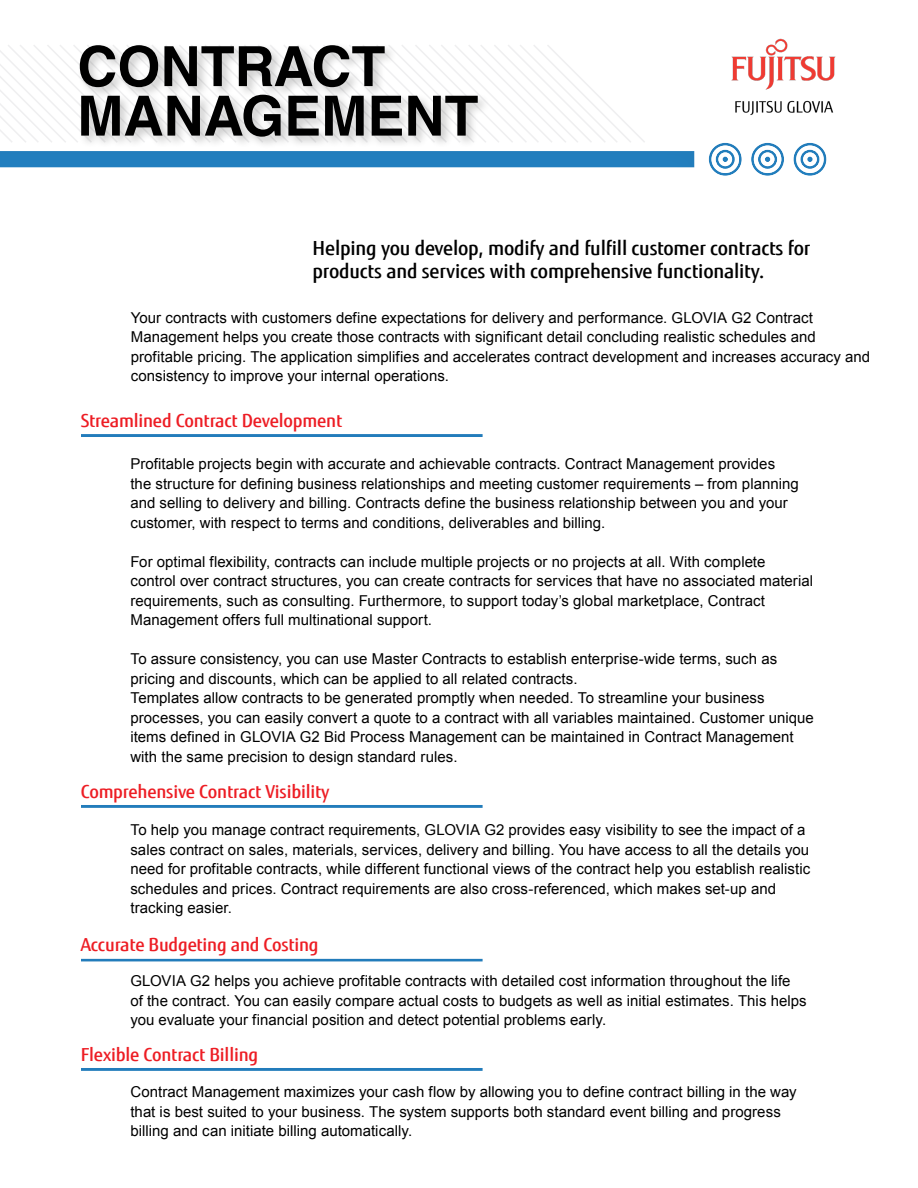
<style>
.page{position:relative;width:918px;height:1188px;background:#fff}
.page>*{position:absolute;margin:0;border:0;box-sizing:border-box;transform-origin:0 0}
.t1{font:700 55.5px/49.5px "Helvetica LT Std";color:#000}
.t2{font:500 19.5px/22.5px "Fujitsu Sans";letter-spacing:-.01em;color:#000}
.t3{font:500 18px "Fujitsu Sans";letter-spacing:-.01em;color:#ed1d24}
.t4{font:15px/19.5px "Arial";letter-spacing:.005em;color:#000}
</style>
<div class="page">
<svg style="left:0;top:45px;width:630px;height:95px"></svg>
<div style="left:76px;top:42px;width:414px;height:108px;background:#000;opacity:.2"></div>
<div style="left:0;top:140px;width:707px;height:28px;background:#000;opacity:.06"></div>
<div style="left:630px;top:69px;width:189px;height:174px;background:#000;opacity:.06"></div>
<div style="left:672px;top:69px;width:189px;height:174px;background:#000;opacity:.06"></div>
<div style="left:715px;top:69px;width:189px;height:174px;background:#fff"></div>
<div style="left:68px;top:948px;width:427px;height:15px;background:#000;opacity:.06"></div>
<div style="left:68px;top:1057px;width:427px;height:15px;background:#000;opacity:.06"></div>
<div style="left:68px;top:794px;width:427px;height:15px;background:#000;opacity:.06"></div>
<div style="left:68px;top:424px;width:427px;height:15px;background:#000;opacity:.06"></div>
<img style="left:731px;top:38px;width:105px;height:77px">
<h1 class="t1" style="left:77px;top:41px;width:403px">CONTRACT<br>MANAGEMENT</h1>
<h2 class="t2" style="left:313px;top:237px;width:499px">Helping you develop, modify and fulfill customer contracts for products and services with comprehensive functionality.</h2>
<p class="t4" style="left:131px;top:308px;width:741px">Your contracts with customers define expectations for delivery and performance. GLOVIA G2 Contract Management helps you create those contracts with significant detail concluding realistic schedules and profitable pricing. The application simplifies and accelerates contract development and increases accuracy and consistency to improve your internal operations.</p>
<p class="t3" style="left:81px;top:409px;width:263px">Streamlined Contract Development</p>
<p class="t4" style="left:130px;top:454px;width:670px">Profitable projects begin with accurate and achievable contracts. Contract Management provides the structure for defining business relationships and meeting customer requirements – from planning and selling to delivery and billing. Contracts define the business relationship between you and your customer, with respect to terms and conditions, deliverables and billing.</p>
<p class="t4" style="left:130px;top:552px;width:684px">For optimal flexibility, contracts can include multiple projects or no projects at all. With complete control over contract structures, you can create contracts for services that have no associated material requirements, such as consulting. Furthermore, to support today’s global marketplace, Contract Management offers full multinational support.</p>
<p class="t4" style="left:130px;top:649px;width:685px">To assure consistency, you can use Master Contracts to establish enterprise-wide terms, such as pricing and discounts, which can be applied to all related contracts.<br>Templates allow contracts to be generated promptly when needed. To streamline your business processes, you can easily convert a quote to a contract with all variables maintained. Customer unique items defined in GLOVIA G2 Bid Process Management can be maintained in Contract Management with the same precision to design standard rules.</p>
<p class="t3" style="left:81px;top:780px;width:250px">Comprehensive Contract Visibility</p>
<p class="t4" style="left:130px;top:821px;width:681px">To help you manage contract requirements, GLOVIA G2 provides easy visibility to see the impact of a sales contract on sales, materials, services, delivery and billing. You have access to all the details you need for profitable contracts, while different functional views of the contract help you establish realistic schedules and prices. Contract requirements are also cross-referenced, which makes set-up and tracking easier.</p>
<p class="t3" style="left:81px;top:933px;width:240px">Accurate Budgeting and Costing</p>
<p class="t4" style="left:130px;top:972px;width:678px">GLOVIA G2 helps you achieve profitable contracts with detailed cost information throughout the life of the contract. You can easily compare actual costs to budgets as well as initial estimates. This helps you evaluate your financial position and detect potential problems early.</p>
<p class="t3" style="left:81px;top:1044px;width:179px">Flexible Contract Billing</p>
<p class="t4" style="left:130px;top:1082px;width:668px">Contract Management maximizes your cash flow by allowing you to define contract billing in the way that is best suited to your business. The system supports both standard event billing and progress billing and can initiate billing automatically.</p>
</div>
